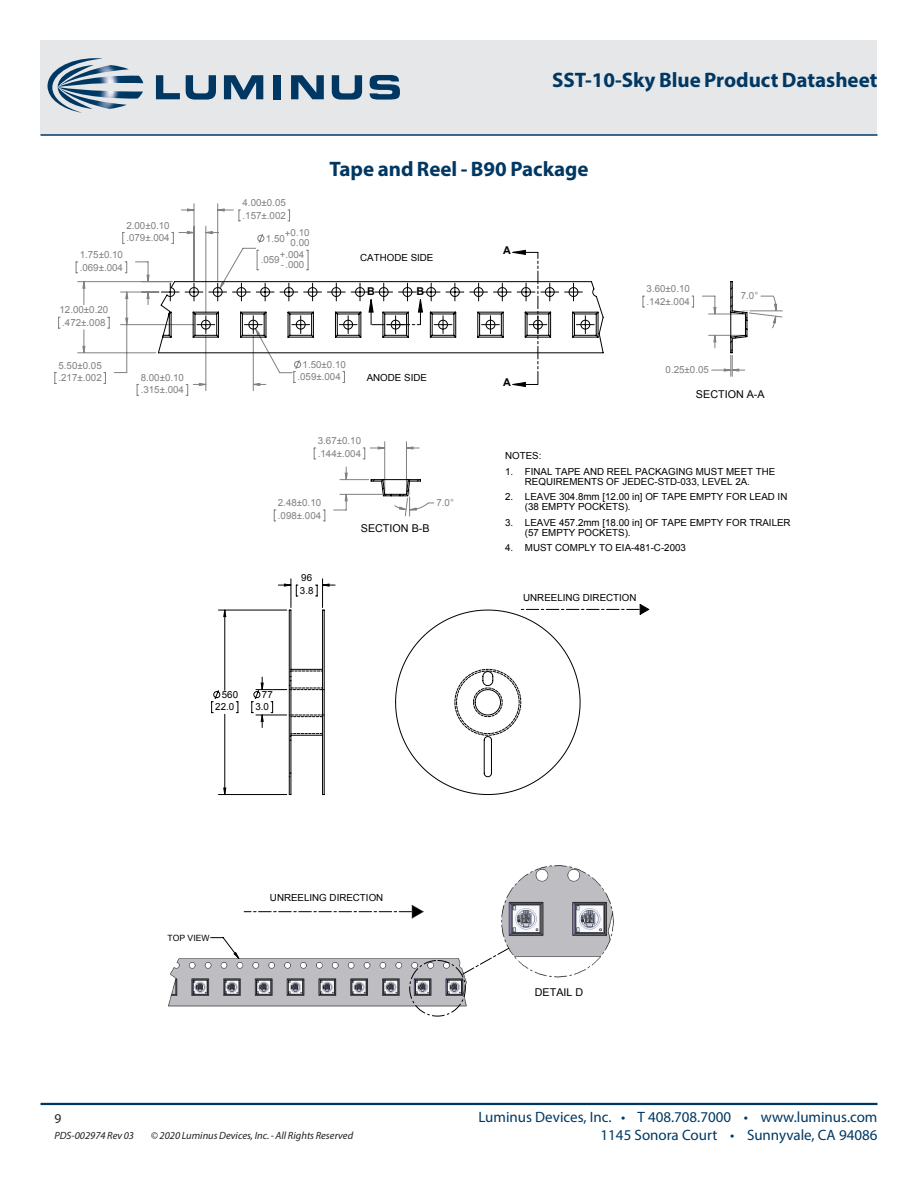
<style>
.page{position:relative;width:918px;height:1188px;background:#fff}
.page>*{position:absolute;margin:0;border:0;box-sizing:border-box;transform-origin:0 0}
.DS_Title1{font:700 21px "Myriad Pro";color:#003863}
.t1{font:15px "Myriad Pro";color:#003863}
.zzFooterRight2{font:13.5px "Myriad Pro";color:#231f20}
.t2{font:10.8px "Arial";color:#000}
.t3{font:700 10.8px "Arial";color:#000}
.zzFooterRight1{font:italic 10.5px "Myriad Pro";color:#231f20}
.t4{font:9.75px/12.6px "Arial";color:#000}
.t5{font:9.75px/12.6px "Arial";color:#808080}
.t6{font:8.55px "Arial";color:#000}
</style>
<div class="page">
<div style="left:40px;top:40px;width:838px;height:95px;background:#e6e7e9"></div>
<hr style="left:40px;top:1103px;width:838px;height:2px;background:#003863">
<hr style="left:40px;top:134px;width:838px;height:2px;background:#003863">
<img style="left:168px;top:957px;width:241px;height:50px">
<img style="left:501px;top:865px;width:113px;height:113px">
<svg style="left:409px;top:947px;width:101px;height:70px"></svg>
<svg style="left:83px;top:209px;width:656px;height:292px"></svg>
<svg style="left:244px;top:905px;width:180px;height:14px"></svg>
<svg style="left:210px;top:937px;width:29px;height:22px"></svg>
<svg style="left:158px;top:250px;width:446px;height:137px"></svg>
<svg style="left:730px;top:281px;width:18px;height:72px"></svg>
<svg style="left:371px;top:479px;width:50px;height:17px"></svg>
<svg style="left:395px;top:604px;width:254px;height:191px"></svg>
<svg style="left:211px;top:579px;width:124px;height:216px"></svg>
<svg style="left:48px;top:58px;width:95px;height:55px"></svg>
<svg style="left:156px;top:75px;width:24px;height:24px"></svg>
<svg style="left:186px;top:75px;width:30px;height:25px"></svg>
<svg style="left:224px;top:75px;width:39px;height:24px"></svg>
<div style="left:273px;top:75px;width:8px;height:24px;background:#003863"></div>
<svg style="left:291px;top:75px;width:33px;height:24px"></svg>
<svg style="left:332px;top:75px;width:30px;height:25px"></svg>
<svg style="left:370px;top:75px;width:30px;height:25px"></svg>
<p class="DS_Title1" style="left:552px;top:67px;width:327px">SST-10-Sky Blue Product Datasheet</p>
<p class="t5" style="left:126px;top:219px;width:45px">2.00±0.10 .079±.004</p>
<p class="t5" style="left:80px;top:248px;width:45px">1.75±0.10 .069±.004</p>
<p class="t5" style="left:60px;top:304px;width:50px">12.00±0.20 .472±.008</p>
<p class="t5" style="left:58px;top:359px;width:45px">5.50±0.05 .217±.002</p>
<p class="t5" style="left:141px;top:371px;width:45px">8.00±0.10 .315±.004</p>
<p class="t5" style="left:243px;top:197px;width:45px">4.00±0.05 .157±.002</p>
<p class="t5" style="left:266px;top:232px;width:20px">1.50</p>
<p class="t5" style="left:285px;top:228px;width:26px;line-height:9.8px;text-align:center">+0.10<br>0.00</p>
<p class="t5" style="left:261px;top:254px;width:20px">.059</p>
<p class="t5" style="left:280px;top:250px;width:26px;line-height:9.8px">+.004 -.000</p>
<p class="DS_Title1" style="left:329px;top:156px;width:261px">Tape and Reel - B90 Package</p>
<p class="t4" style="left:360px;top:252px;width:75px">CATHODE SIDE</p>
<p class="t3" style="left:367px;top:284px;width:9px">B</p>
<p class="t3" style="left:417px;top:284px;width:9px">B</p>
<p class="t3" style="left:503px;top:243px;width:9px">A</p>
<p class="t5" style="left:297px;top:358px;width:50px;text-align:center">1.50±0.10 .059±.004</p>
<p class="t4" style="left:367px;top:372px;width:62px">ANODE SIDE</p>
<p class="t3" style="left:503px;top:375px;width:9px">A</p>
<p class="t5" style="left:647px;top:283px;width:45px">3.60±0.10 .142±.004</p>
<p class="t5" style="left:666px;top:364px;width:45px">0.25±0.05</p>
<p class="t5" style="left:741px;top:290px;width:19px">7.0°</p>
<p class="t2" style="left:696px;top:387px;width:70px">SECTION A-A</p>
<p class="t5" style="left:318px;top:435px;width:45px">3.67±0.10 .144±.004</p>
<p class="t5" style="left:278px;top:497px;width:45px">2.48±0.10 .098±.004</p>
<p class="t5" style="left:436px;top:497px;width:19px">7.0°</p>
<p class="t4" style="left:300px;top:572px;width:15px">96<br>3.8</p>
<p class="t2" style="left:361px;top:521px;width:70px">SECTION B-B</p>
<p class="t4" style="left:505px;top:450px;width:38px">NOTES:</p>
<p class="t4" style="left:505px;top:467px;width:272px;line-height:9.8px;text-align:center">1. FINAL TAPE AND REEL PACKAGING MUST MEET THE<br>REQUIREMENTS OF JEDEC-STD-033, LEVEL 2A.</p>
<p class="t4" style="left:525px;top:492px;width:264px;line-height:9.8px;text-indent:-20px">2. LEAVE 304.8mm [12.00 in] OF TAPE EMPTY FOR LEAD IN (38 EMPTY POCKETS).</p>
<p class="t4" style="left:525px;top:518px;width:267px;line-height:9.8px;text-indent:-20px">3. LEAVE 457.2mm [18.00 in] OF TAPE EMPTY FOR TRAILER (57 EMPTY POCKETS).</p>
<p class="t4" style="left:505px;top:542px;width:182px">4. MUST COMPLY TO EIA-481-C-2003</p>
<p class="t4" style="left:523px;top:591px;width:115px">UNREELING DIRECTION</p>
<p class="t4" style="left:215px;top:688px;width:24px;text-indent:7px">560<br>22.0</p>
<p class="t4" style="left:255px;top:688px;width:19px;text-indent:7px">77<br>3.0</p>
<p class="t4" style="left:270px;top:892px;width:115px">UNREELING DIRECTION</p>
<p class="t6" style="left:168px;top:932px;width:44px">TOP VIEW</p>
<p class="zzFooterRight2" style="left:54px;top:1110px;width:8px">9</p>
<p class="zzFooterRight1" style="left:54px;top:1129px;width:81px">PDS-002974 Rev 03</p>
<p class="zzFooterRight1" style="left:151px;top:1129px;width:204px">© 2020 Luminus Devices, Inc. - All Rights Reserved</p>
<p class="t2" style="left:535px;top:985px;width:50px">DETAIL D</p>
<p class="t1" style="left:478px;top:1108px;width:401px">Luminus Devices, Inc. • T 408.708.7000 • www.luminus.com</p>
<p class="t1" style="left:601px;top:1126px;width:278px">1145 Sonora Court • Sunnyvale, CA 94086</p>
</div>
